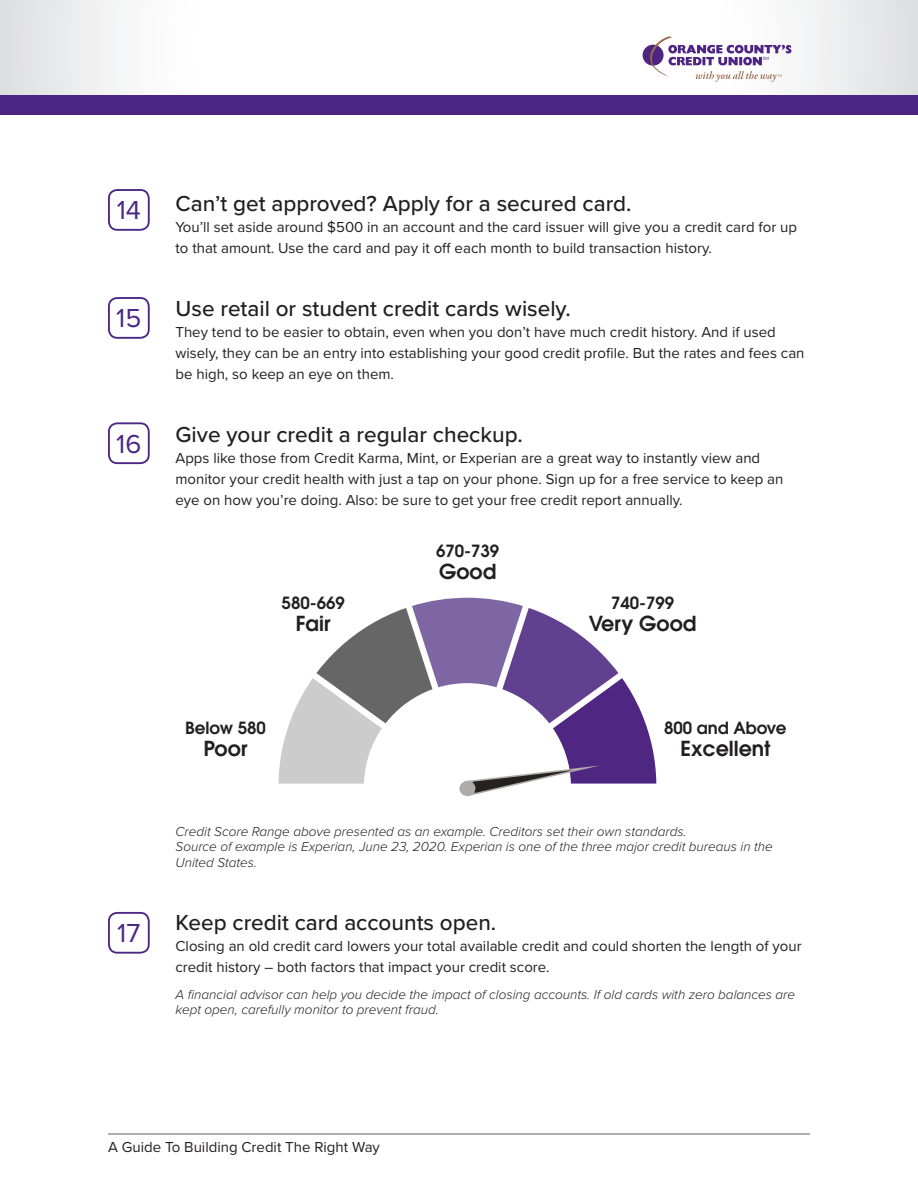
<style>
.page{position:relative;width:918px;height:1188px;background:#fff}
.page>*{position:absolute;margin:0;border:0;box-sizing:border-box;transform-origin:0 0}
.t1{font:27px "Proxima Nova";color:#4c2785}
.t2{font:500 22.5px "Proxima Nova";color:#231f20}
.t3{font:600 20.55px "Avant Garde";color:#231f20}
.t4{font:600 16.65px "Avant Garde";color:#231f20}
.t5{font:15px/21px "Proxima Nova";color:#231f20}
.t6{font:italic 300 13.5px/16.5px "Proxima Nova";color:#231f20}
</style>
<div class="page">
<svg style="left:0;top:0;width:918px;height:95px"></svg>
<div style="left:0;top:95px;width:918px;height:19px;background:#4b2583"></div>
<div style="left:643px;top:45px;width:21px;height:21px;background:#4e2582;border-radius:50%"></div>
<svg style="left:650px;top:36px;width:141px;height:46px"></svg>
<hr style="left:108px;top:1133px;width:702px;height:2px;background:#939598">
<svg style="left:279px;top:598px;width:377px;height:198px"></svg>
<div style="left:108px;top:297px;width:42px;height:42px;border:2px solid #4c2785;border-radius:8px"></div>
<div style="left:108px;top:422px;width:42px;height:42px;border:2px solid #4c2785;border-radius:8px"></div>
<div style="left:108px;top:189px;width:42px;height:42px;border:2px solid #4c2785;border-radius:8px"></div>
<div style="left:108px;top:912px;width:42px;height:42px;border:2px solid #4c2785;border-radius:8px"></div>
<p class="t1" style="left:117px;top:190px;width:26px">14</p>
<p class="t1" style="left:116px;top:298px;width:27px">15</p>
<p class="t1" style="left:116px;top:424px;width:27px">16</p>
<p class="t1" style="left:117px;top:913px;width:25px">17</p>
<p class="t2" style="left:176px;top:187px;width:458px">Can’t get approved? Apply for a secured card.</p>
<p class="t5" style="left:176px;top:216px;width:623px">You’ll set aside around $500 in an account and the card issuer will give you a credit card for up to that amount. Use the card and pay it off each month to build transaction history.</p>
<p class="t2" style="left:176px;top:292px;width:397px">Use retail or student credit cards wisely.</p>
<p class="t5" style="left:176px;top:321px;width:631px">They tend to be easier to obtain, even when you don’t have much credit history. And if used wisely, they can be an entry into establishing your good credit profile. But the rates and fees can be high, so keep an eye on them.</p>
<p class="t2" style="left:176px;top:418px;width:349px">Give your credit a regular checkup.</p>
<p class="t5" style="left:176px;top:447px;width:609px">Apps like those from Credit Karma, Mint, or Experian are a great way to instantly view and monitor your credit health with just a tap on your phone. Sign up for a free service to keep an eye on how you’re doing. Also: be sure to get your free credit report annually.</p>
<p class="t4" style="left:282px;top:592px;width:65px">580-669</p>
<p class="t3" style="left:296px;top:610px;width:36px">Fair</p>
<p class="t4" style="left:185px;top:717px;width:82px">Below 580</p>
<p class="t3" style="left:203px;top:735px;width:46px">Poor</p>
<p class="t4" style="left:436px;top:540px;width:65px">670-739</p>
<p class="t3" style="left:439px;top:558px;width:59px">Good</p>
<p class="t4" style="left:611px;top:592px;width:65px">740-799</p>
<p class="t3" style="left:589px;top:610px;width:109px">Very Good</p>
<p class="t4" style="left:664px;top:717px;width:124px">800 and Above</p>
<p class="t3" style="left:680px;top:735px;width:92px">Excellent</p>
<p class="t6" style="left:176px;top:822px;width:513px">Credit Score Range above presented as an example. Creditors set their own standards.</p>
<p class="t6" style="left:176px;top:837px;width:599px">Source of example is Experian, June 23, 2020. Experian is one of the three major credit bureaus in the<br>United States.</p>
<p class="t2" style="left:176px;top:906px;width:322px">Keep credit card accounts open.</p>
<p class="t5" style="left:176px;top:935px;width:628px">Closing an old credit card lowers your total available credit and could shorten the length of your credit history – both factors that impact your credit score.</p>
<p class="t6" style="left:176px;top:987px;width:621px;line-height:15px">A financial advisor can help you decide the impact of closing accounts. If old cards with zero balances are kept open, carefully monitor to prevent fraud.</p>
<p class="t5" style="left:108px;top:1136px;width:274px">A Guide To Building Credit The Right Way</p>
</div>
